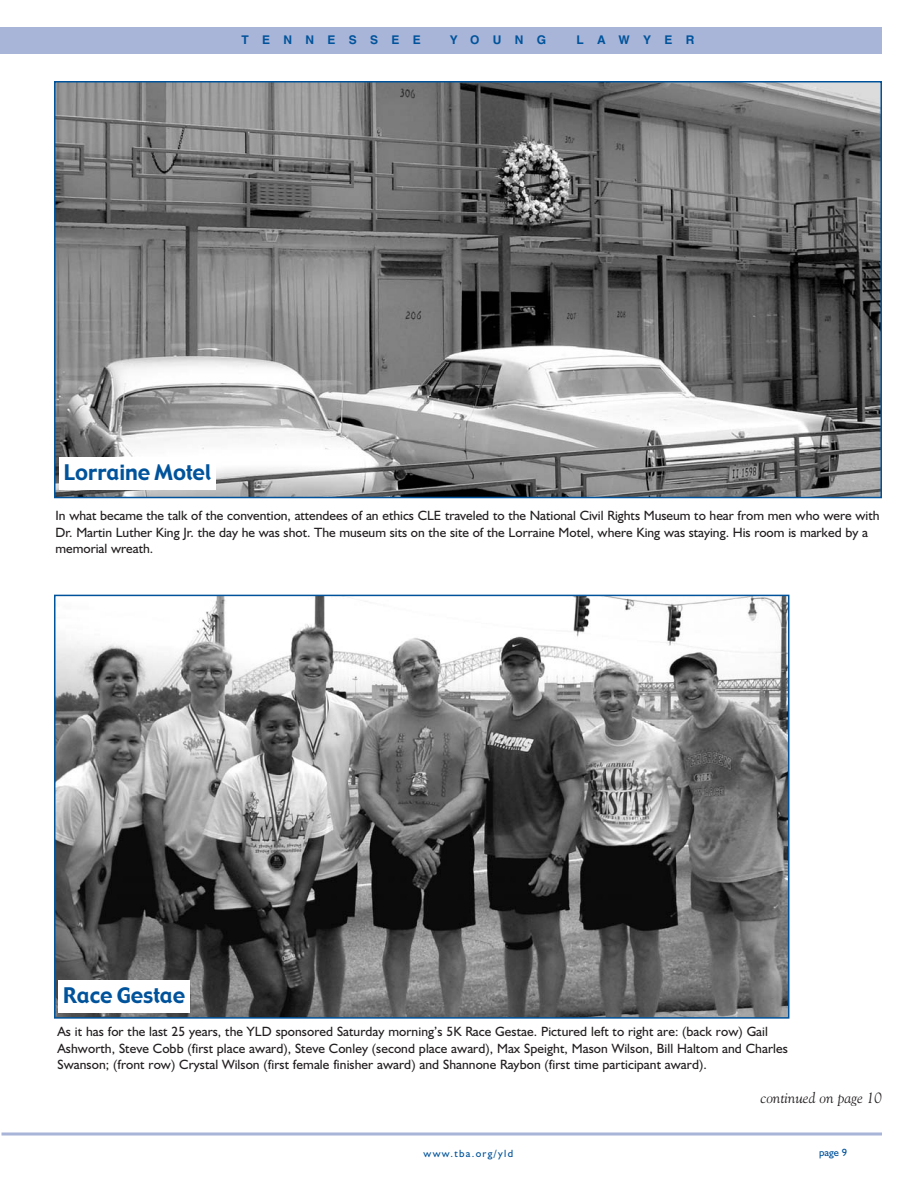
<style>
.page{position:relative;width:918px;height:1188px;background:#fff}
.page>*{position:absolute;margin:0;border:0;box-sizing:border-box;transform-origin:0 0}
.t1{font:21px "Gadget";color:#00539b}
.t2{font:italic 15px "Goudy";color:#231f20}
.t3{font:13.5px/16.5px "Humanist 521 BT";letter-spacing:.005em;color:#231f20}
.t4{font:700 12px "Helvetica";letter-spacing:1.11em;color:#00539b}
.t5{font:10.5px "Humanist 521 BT";letter-spacing:.125em;color:#00539b}
</style>
<div class="page">
<div style="left:0;top:27px;width:171px;height:27px;background:#a9b5d8"></div>
<svg style="left:1px;top:1132px;width:881px;height:4px;background:#bec7e1"></svg>
<div style="left:54px;top:27px;width:828px;height:27px;background:#a9b5d8"></div>
<img style="left:57px;top:84px;width:822px;height:411px">
<div style="left:54px;top:81px;width:828px;height:417px;border:2px solid #00539b"></div>
<div style="left:59px;top:458px;width:157px;height:32px;background:#fff"></div>
<img style="left:57px;top:598px;width:729px;height:418px">
<div style="left:54px;top:595px;width:735px;height:424px;border:2px solid #00539b"></div>
<div style="left:59px;top:980px;width:131px;height:33px;background:#fff"></div>
<p class="t4" style="left:241px;top:35px;width:181px">TENNESSEE</p>
<p class="t4" style="left:450px;top:35px;width:98px">YOUNG</p>
<p class="t4" style="left:577px;top:35px;width:119px">LAWYER</p>
<h1 class="t1" style="left:64px;top:465px;width:149px">Lorraine Motel</h1>
<p class="t3" style="left:56px;top:509px;width:826px">In what became the talk of the convention, attendees of an ethics CLE traveled to the National Civil Rights Museum to hear from men who were with<br>Dr. Martin Luther King Jr. the day he was shot. The museum sits on the site of the Lorraine Motel, where King was staying. His room is marked by a memorial wreath.</p>
<h1 class="t1" style="left:63px;top:987px;width:124px">Race Gestae</h1>
<p class="t3" style="left:57px;top:1025px;width:732px">As it has for the last 25 years, the YLD sponsored Saturday morning’s 5K Race Gestae. Pictured left to right are: (back row) Gail<br>Ashworth, Steve Cobb (first place award), Steve Conley (second place award), Max Speight, Mason Wilson, Bill Haltom and Charles<br>Swanson; (front row) Crystal Wilson (first female finisher award) and Shannone Raybon (first time participant award).</p>
<p class="t5" style="left:424px;top:1150px;width:91px">www.tba.org/yld</p>
<p class="t2" style="left:761px;top:1092px;width:123px">continued on page 10</p>
<p class="t5" style="left:819px;top:1149px;width:30px">page 9</p>
</div>
